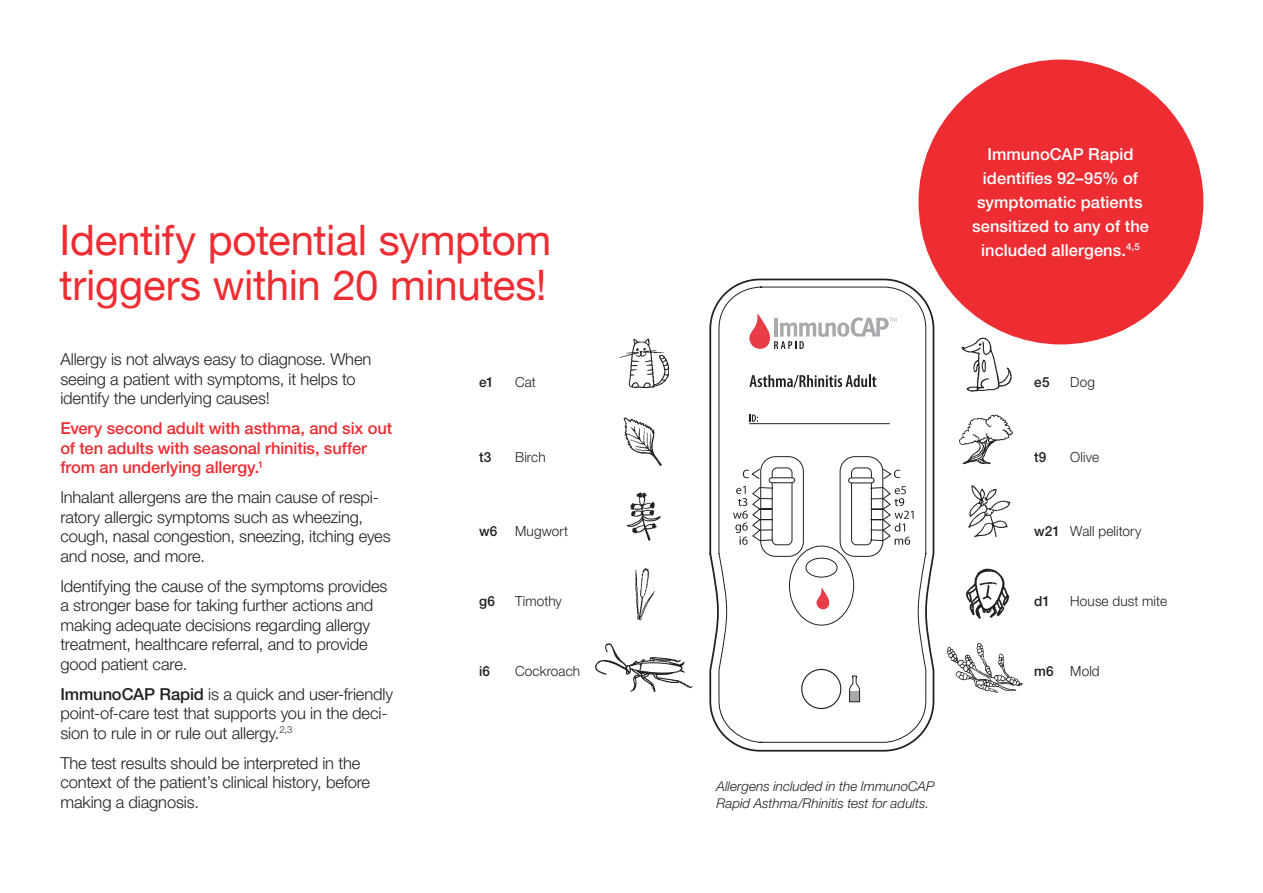
<style>
.page{position:relative;width:1263px;height:893px;background:#fff}
.page>*{position:absolute;margin:0;border:0;box-sizing:border-box;transform-origin:0 0}
.t1{font:42px/45px "Helvetica Neue";letter-spacing:-.01em;color:#ee2d33}
.t2{font:300 16.5px/19.5px "Helvetica Neue LT Std";letter-spacing:-.01em;color:#231f20}
.t3{font:500 16.5px/19.5px "Helvetica Neue LT Std";letter-spacing:-.005em;color:#ee2d33}
.t4{font:500 16.5px/24px "Helvetica Neue LT Std";color:#fff;text-align:center}
.t5{font:300 13.95px "Helvetica Neue LT Std";letter-spacing:.01em;color:#231f20}
.t6{font:500 13.95px "Helvetica Neue LT Std";letter-spacing:.015em;color:#231f20}
.t7{font:italic 300 13.5px/16.5px "Helvetica Neue LT Std";color:#231f20}
.s1{font-weight:500}
</style>
<div class="page">
<div style="left:918px;top:60px;width:285px;height:284px;background:#ee2d33;border-radius:50%"></div>
<img style="left:626px;top:492px;width:35px;height:49px">
<img style="left:623px;top:417px;width:39px;height:49px">
<img style="left:968px;top:485px;width:42px;height:53px">
<img style="left:961px;top:333px;width:51px;height:59px">
<img style="left:619px;top:338px;width:50px;height:49px">
<img style="left:635px;top:568px;width:20px;height:53px">
<img style="left:966px;top:568px;width:44px;height:51px">
<img style="left:959px;top:414px;width:54px;height:51px">
<svg style="left:595px;top:643px;width:97px;height:49px"></svg>
<img style="left:947px;top:644px;width:75px;height:48px">
<svg style="left:709px;top:279px;width:225px;height:473px"></svg>
<svg style="left:718px;top:286px;width:209px;height:457px"></svg>
<div style="left:801px;top:669px;width:40px;height:40px;border:1px solid #231f20;border-radius:50%"></div>
<div style="left:789px;top:546px;width:65px;height:79px;background:#fff;border-radius:50%"></div>
<div style="left:789px;top:546px;width:65px;height:80px;border:1px solid #231f20;border-radius:50%"></div>
<div style="left:805px;top:558px;width:32px;height:19px;border:1px solid #231f20;border-radius:50%"></div>
<svg style="left:733px;top:456px;width:180px;height:101px"></svg>
<svg style="left:849px;top:675px;width:11px;height:27px"></svg>
<hr style="left:749px;top:423px;width:141px;height:1px;background:#231f20">
<svg style="left:749px;top:415px;width:9px;height:7px"></svg>
<svg style="left:749px;top:375px;width:127px;height:13px"></svg>
<svg style="left:749px;top:314px;width:148px;height:35px"></svg>
<svg style="left:816px;top:588px;width:13px;height:21px"></svg>
<h1 class="t1" style="left:60px;top:220px;width:493px">Identify potential symptom triggers within 20 minutes!</h1>
<p class="t4" style="left:972px;top:142px;width:178px">ImmunoCAP Rapid identifies 92–95% of symptomatic patients sensitized to any of the included allergens.<sup>4,5</sup></p>
<p class="t2" style="left:60px;top:349px;width:313px">Allergy is not always easy to diagnose. When seeing a patient with symptoms, it helps to identify the underlying causes!</p>
<p class="t3" style="left:60px;top:418px;width:333px">Every second adult with asthma, and six out of ten adults with seasonal rhinitis, suffer from an underlying allergy.<sup>1</sup></p>
<p class="t2" style="left:60px;top:487px;width:332px">Inhalant allergens are the main cause of respi&shy;ratory allergic symptoms such as wheezing, cough, nasal congestion, sneezing, itching eyes and nose, and more.</p>
<p class="t2" style="left:60px;top:576px;width:329px">Identifying the cause of the symptoms provides a stronger base for taking further actions and making adequate decisions regarding allergy treatment, healthcare referral, and to provide good patient care.</p>
<p class="t2" style="left:60px;top:684px;width:334px"><span class="s1">ImmunoCAP Rapid</span> is a quick and user-friendly point-of-care test that supports you in the deci&shy;sion to rule in or rule out allergy.<sup>2,3</sup></p>
<p class="t2" style="left:60px;top:753px;width:311px">The test results should be interpreted in the context of the patient’s clinical history, before making a diagnosis.</p>
<p class="t6" style="left:479px;top:374px;width:16px">e1</p>
<p class="t5" style="left:515px;top:374px;width:22px">Cat</p>
<p class="t6" style="left:1034px;top:374px;width:17px">e5</p>
<p class="t5" style="left:1070px;top:374px;width:26px">Dog</p>
<p class="t6" style="left:479px;top:448px;width:14px">t3</p>
<p class="t5" style="left:515px;top:448px;width:32px">Birch</p>
<p class="t6" style="left:1034px;top:448px;width:14px">t9</p>
<p class="t5" style="left:1070px;top:448px;width:30px">Olive</p>
<p class="t6" style="left:479px;top:523px;width:20px">w6</p>
<p class="t5" style="left:515px;top:523px;width:55px">Mugwort</p>
<p class="t5" style="left:1034px;top:523px;width:109px"><span class="s1">w21</span> Wall pelitory</p>
<p class="t6" style="left:479px;top:593px;width:17px">g6</p>
<p class="t5" style="left:515px;top:593px;width:48px">Timothy</p>
<p class="t6" style="left:1034px;top:593px;width:17px">d1</p>
<p class="t5" style="left:1070px;top:593px;width:98px">House dust mite</p>
<p class="t6" style="left:479px;top:663px;width:13px">i6</p>
<p class="t5" style="left:515px;top:662px;width:67px">Cockroach</p>
<p class="t5" style="left:1034px;top:662px;width:67px"><span class="s1">m6</span> Mold</p>
<p class="t7" style="left:716px;top:778px;width:219px">Allergens included in the ImmunoCAP<br>Rapid Asthma/Rhinitis test for adults.</p>
</div>
